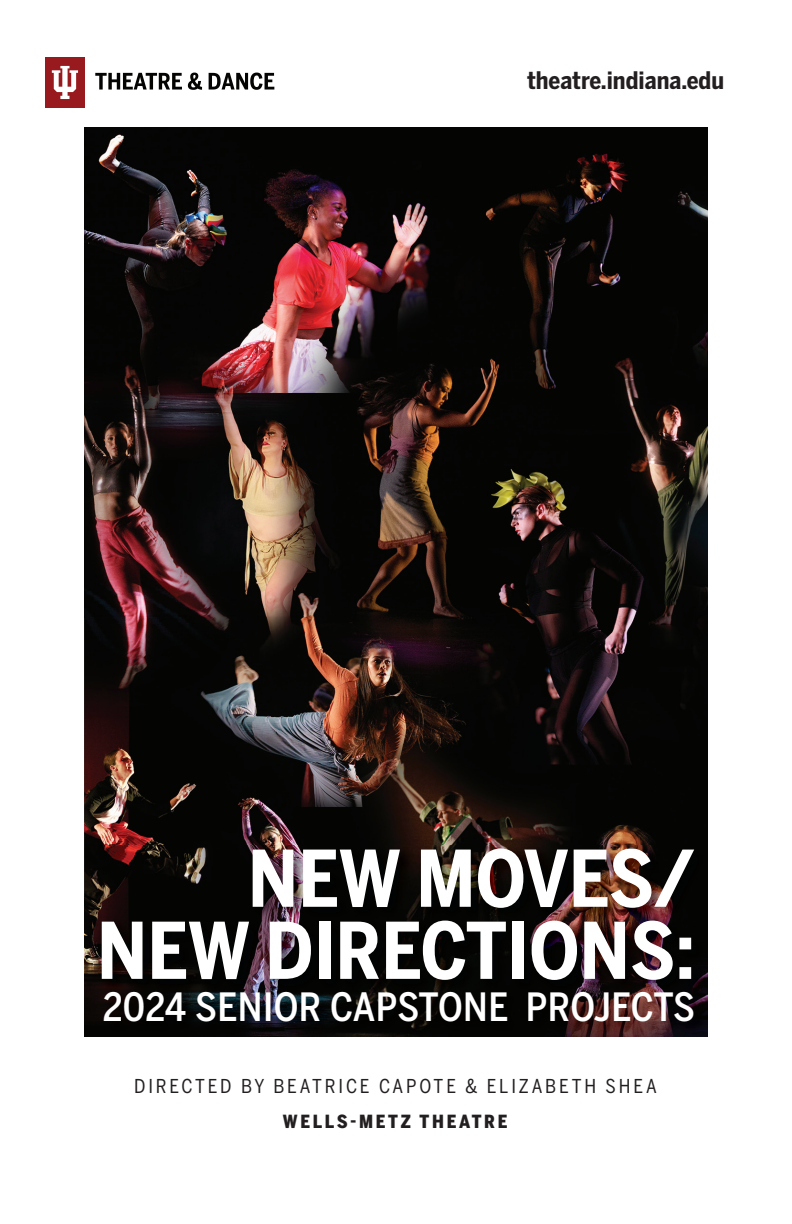
<style>
.page{position:relative;width:792px;height:1224px;background:#fff}
.page>*{position:absolute;margin:0;border:0;box-sizing:border-box;transform-origin:0 0}
.t1{font:700 77.4px/72px "Benton Sans Cond";color:#fff;text-align:right}
.t2{font:500 38.6px "Benton Sans Cond";letter-spacing:.005em;color:#fff}
.t3{font:700 24px "Benton Sans Cond";color:#231f20}
.t4{font:19px "Benton Sans Cond";letter-spacing:.15em;color:#231f20}
.t5{font:900 18px "Benton Sans Cond";letter-spacing:.15em;color:#231f20}
</style>
<div class="page">
<img style="left:84px;top:128px;width:485px;height:768px">
<img style="left:569px;top:128px;width:139px;height:717px">
<img style="left:84px;top:896px;width:14px;height:140px">
<img style="left:98px;top:845px;width:610px;height:191px">
<div style="left:45px;top:57px;width:40px;height:50px;background:#991a1e"></div>
<svg style="left:52px;top:66px;width:26px;height:33px"></svg>
<svg style="left:95px;top:73px;width:87px;height:17px"></svg>
<svg style="left:188px;top:73px;width:14px;height:17px"></svg>
<svg style="left:209px;top:73px;width:65px;height:17px"></svg>
<p class="t3" style="left:527px;top:65px;width:199px">theatre.indiana.edu</p>
<h1 class="t1" style="left:97px;top:843px;width:600px">NEW MOVES/<br>NEW DIRECTIONS:</h1>
<h2 class="t2" style="left:103px;top:983px;width:594px">2024 SENIOR CAPSTONE PROJECTS</h2>
<p class="t4" style="left:134px;top:1075px;width:524px">DIRECTED BY BEATRICE CAPOTE &amp; ELIZABETH SHEA</p>
<p class="t5" style="left:283px;top:1110px;width:226px">WELLS-METZ THEATRE</p>
</div>
